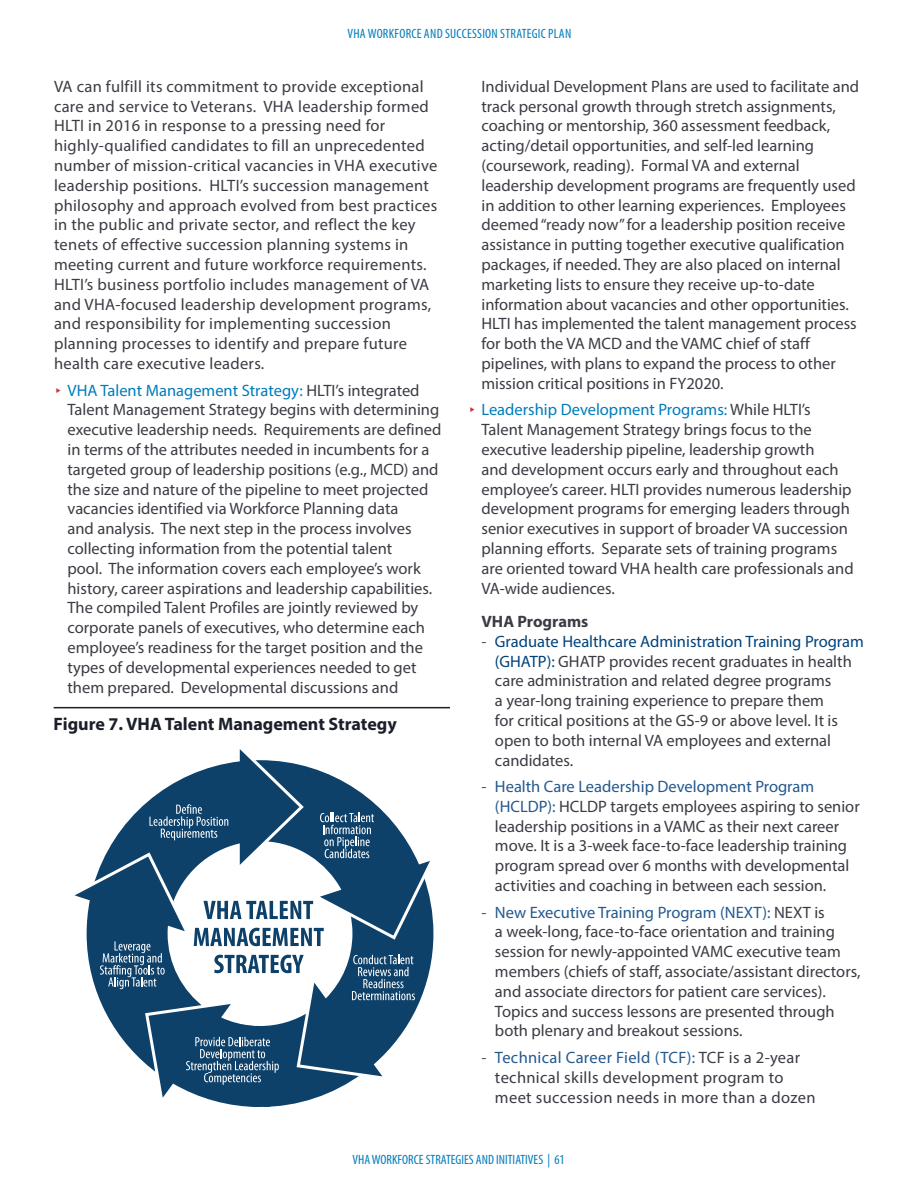
<style>
.page{position:relative;width:918px;height:1188px;background:#fff}
.page>*{position:absolute;margin:0;border:0;box-sizing:border-box;transform-origin:0 0}
.t1{font:700 18px "Myriad Pro";color:#1b1f2a}
.t2{font:16.5px/19.8px "Myriad Pro";color:#3b3b44}
.t3{font:16.5px/19.8px "Myriad Pro";letter-spacing:.02em;color:#3b3b44}
.t4{font:700 16.5px "Myriad Pro";color:#3b3b44}
.t5{font:condensed 13.5px "Myriad Pro";color:#007cbb}
.t6{font:condensed 13.5px "Myriad Pro";letter-spacing:.02em;color:#007cbb}
.s1{color:#cf3439}
.s2{color:#007cbb}
.s3{color:#52555b}
.s4{color:#00427a}
.s5{color:#24598e}
</style>
<div class="page">
<hr style="left:54px;top:707px;width:396px;height:1px;background:#1b1f2a">
<svg style="left:74px;top:749px;width:360px;height:358px"></svg>
<p class="t6" style="left:347px;top:26px;width:225px">VHA WORKFORCE AND SUCCESSION STRATEGIC PLAN</p>
<p class="t3" style="left:54px;top:76px;width:385px">VA can fulfill its commitment to provide exceptional care and service to Veterans. VHA leadership formed HLTI in 2016 in response to a pressing need for highly-qualified candidates to fill an unprecedented number of mission-critical vacancies in VHA executive leadership positions. HLTI’s succession management philosophy and approach evolved from best practices in the public and private sector, and reflect the key tenets of effective succession planning systems in meeting current and future workforce requirements.<br>HLTI’s business portfolio includes management of VA and VHA-focused leadership development programs, and responsibility for implementing succession planning processes to identify and prepare future health care executive leaders.</p>
<p class="t2" style="left:68px;top:380px;width:375px;text-indent:-14px"><span class="s1">▸</span> <span class="s2">VHA Talent Management Strategy:</span> HLTI’s integrated Talent Management Strategy begins with determining executive leadership needs. Requirements are defined in terms of the attributes needed in incumbents for a targeted group of leadership positions (e.g., MCD) and the size and nature of the pipeline to meet projected vacancies identified via Workforce Planning data<br>and analysis. The next step in the process involves collecting information from the potential talent<br>pool. The information covers each employee’s work history, career aspirations and leadership capabilities.<br>The compiled Talent Profiles are jointly reviewed by corporate panels of executives, who determine each employee’s readiness for the target position and the types of developmental experiences needed to get them prepared. Developmental discussions and</p>
<p class="t1" style="left:54px;top:712px;width:345px">Figure 7. VHA Talent Management Strategy</p>
<p class="t2" style="left:482px;top:76px;width:379px">Individual Development Plans are used to facilitate and track personal growth through stretch assignments, coaching or mentorship, 360 assessment feedback, acting/detail opportunities, and self-led learning (coursework, reading). Formal VA and external leadership development programs are frequently used in addition to other learning experiences. Employees deemed “ready now” for a leadership position receive assistance in putting together executive qualification packages, if needed. They are also placed on internal marketing lists to ensure they receive up-to-date information about vacancies and other opportunities.<br>HLTI has implemented the talent management process for both the VA MCD and the VAMC chief of staff pipelines, with plans to expand the process to other mission critical positions in FY2020.</p>
<p class="t2" style="left:482px;top:400px;width:374px;text-indent:-14px"><span class="s1">▸</span> <span class="s2">Leadership Development Programs:</span> While HLTI’s Talent Management Strategy brings focus to the executive leadership pipeline, leadership growth<br>and development occurs early and throughout each employee’s career. HLTI provides numerous leadership development programs for emerging leaders through senior executives in support of broader VA succession planning efforts. Separate sets of training programs are oriented toward VHA health care professionals and VA-wide audiences.</p>
<h3 class="t4" style="left:482px;top:611px;width:108px">VHA Programs</h3>
<p class="t2" style="left:495px;top:631px;width:371px;text-indent:-13px"><span class="s3">-</span> <span class="s4">Graduate Healthcare Administration Training Program (GHATP):</span> GHATP provides recent graduates in health care administration and related degree programs<br>a year-long training experience to prepare them<br>for critical positions at the GS-9 or above level. It is open to both internal VA employees and external candidates.</p>
<p class="t2" style="left:495px;top:776px;width:366px;text-indent:-13px"><span class="s3">-</span> <span class="s5">Health Care Leadership Development Program (HCLDP):</span> HCLDP targets employees aspiring to senior leadership positions in a VAMC as their next career move. It is a 3-week face-to-face leadership training program spread over 6 months with developmental activities and coaching in between each session.</p>
<p class="t2" style="left:495px;top:902px;width:367px;text-indent:-13px"><span class="s3">-</span> <span class="s5">New Executive Training Program (NEXT):</span> NEXT is<br>a week-long, face-to-face orientation and training session for newly-appointed VAMC executive team members (chiefs of staff, associate/assistant directors, and associate directors for patient care services).<br>Topics and success lessons are presented through both plenary and breakout sessions.</p>
<p class="t3" style="left:495px;top:1047px;width:322px;text-indent:-13px"><span class="s3">-</span> <span class="s5">Technical Career Field (TCF):</span> TCF is a 2-year technical skills development program to meet succession needs in more than a dozen</p>
<p class="t5" style="left:352px;top:1152px;width:214px">VHA WORKFORCE STRATEGIES AND INITIATIVES | 61</p>
</div>
